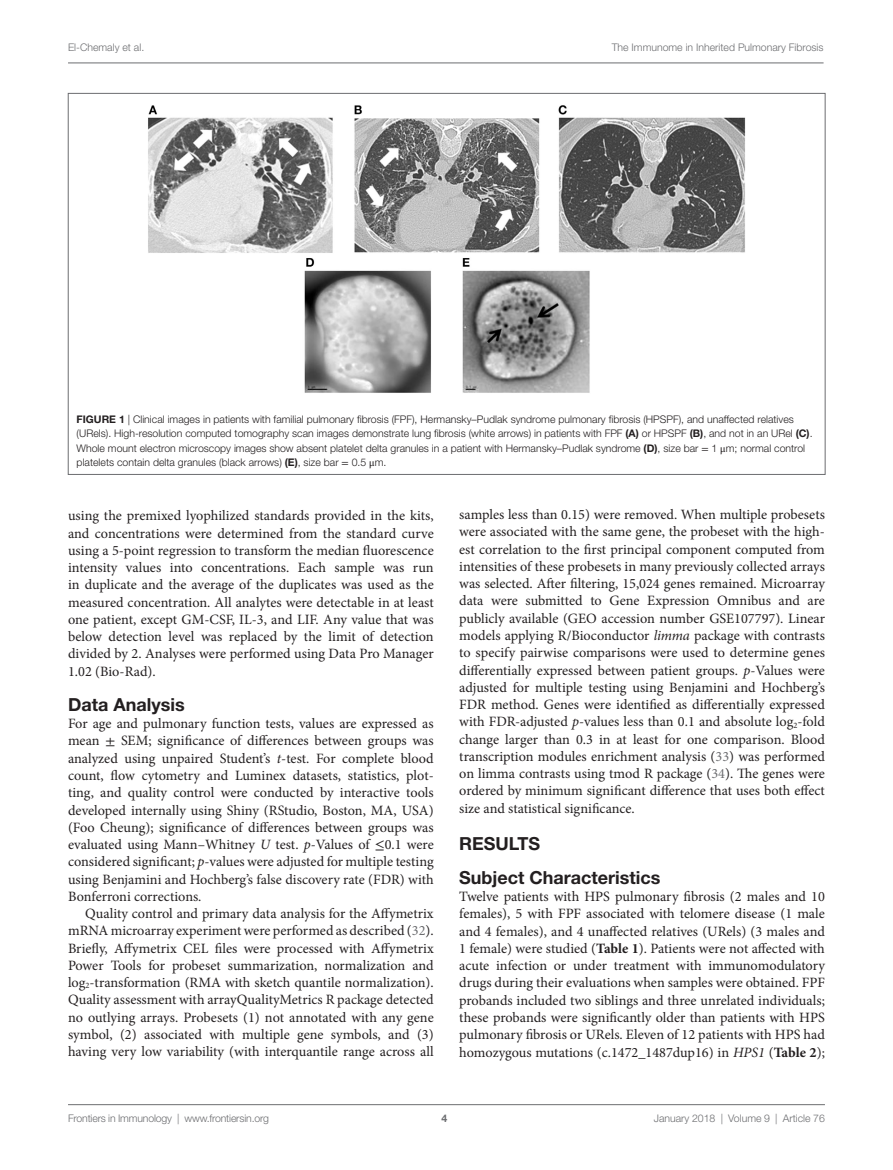
<style>
.page{position:relative;width:893px;height:1170px;background:#fff}
.page>*{position:absolute;margin:0;border:0;box-sizing:border-box;transform-origin:0 0}
.t1{font:700 18px/33.8px "Helvetica Neue LT Std";color:#231f20}
.t2{font:14.25px/17.2px "Minion Pro";color:#231f20;text-align:justify}
.t3{font:300 10.5px/14.2px "Helvetica Neue LT Std";color:#231f20}
.t4{font:300 10.5px "Helvetica Neue LT Std";color:#6c6d70}
.t5{font:700 10.5px "Helvetica Neue LT Std";color:#6c6d70}
.s1{font-weight:700}
.s2{font-family:"STIX General";font-weight:400}
.s3{font-family:"STIX General"}
.s4{font-style:italic}
.s5{color:#6c6d70}
</style>
<div class="page">
<img style="left:148px;top:105px;width:597px;height:288px">
<hr style="left:68px;top:63px;width:756px;height:1px;background:#6c6d70">
<hr style="left:68px;top:1104px;width:757px;height:1px;background:#6c6d70">
<p class="t4" style="left:68px;top:41px;width:78px">El-Chemaly et al.</p>
<p class="t4" style="left:612px;top:41px;width:213px">The Immunome in Inherited Pulmonary Fibrosis</p>
<p class="t3" style="left:77px;top:412px;width:737px"><span class="s1">Figure 1</span> | Clinical images in patients with familial pulmonary fibrosis (FPF), Hermansky–Pudlak syndrome pulmonary fibrosis (HPSPF), and unaffected relatives (URels). High-resolution computed tomography scan images demonstrate lung fibrosis (white arrows) in patients with FPF <span class="s1">(A)</span> or HPSPF <span class="s1">(B)</span>, and not in an URel <span class="s1">(C)</span>.<br>Whole mount electron microscopy images show absent platelet delta granules in a patient with Hermansky–Pudlak syndrome <span class="s1">(D)</span>, size bar <span class="s2">=</span> 1 <span class="s2">μ</span>m; normal control platelets contain delta granules (black arrows) <span class="s1">(E)</span>, size bar <span class="s2">=</span> 0.5 <span class="s2">μ</span>m.</p>
<p class="t2" style="left:68px;top:507px;width:367px">using the premixed lyophilized standards provided in the kits, and concentrations were determined from the standard curve using a 5-point regression to transform the median fluorescence intensity values into concentrations. Each sample was run in duplicate and the average of the duplicates was used as the measured concentration. All analytes were detectable in at least one patient, except GM-CSF, IL-3, and LIF. Any value that was below detection level was replaced by the limit of detection divided by 2. Analyses were performed using Data Pro Manager 1.02 (Bio-Rad).</p>
<p class="t1" style="left:68px;top:687px;width:118px">Data Analysis</p>
<p class="t2" style="left:68px;top:715px;width:367px">For age and pulmonary function tests, values are expressed as mean <span class="s3">±</span> SEM; significance of differences between groups was analyzed using unpaired Student’s <span class="s4">t</span>-test. For complete blood count, flow cytometry and Luminex datasets, statistics, plot&shy;ting, and quality control were conducted by interactive tools developed internally using Shiny (RStudio, Boston, MA, USA) (Foo Cheung); significance of differences between groups was evaluated using Mann–Whitney <span class="s4">U</span> test. <span class="s4">p</span>-Values of <span class="s3">≤</span>0.1 were considered significant; <span class="s4">p</span>-values were adjusted for multiple testing using Benjamini and Hochberg’s false discovery rate (FDR) with Bonferroni corrections.</p>
<p class="t2" style="left:68px;top:904px;width:367px;text-indent:17px">Quality control and primary data analysis for the Affymetrix mRNA microarray experiment were performed as described (<span class="s5">32</span>).<br>Briefly, Affymetrix CEL files were processed with Affymetrix Power Tools for probeset summarization, normalization and log<sub>2</sub>-transformation (RMA with sketch quantile normalization).<br>Quality assessment with arrayQualityMetrics R package detected no outlying arrays. Probesets (1) not annotated with any gene symbol, (2) associated with multiple gene symbols, and (3) having very low variability (with interquantile range across all</p>
<p class="t2" style="left:459px;top:506px;width:367px">samples less than 0.15) were removed. When multiple probesets were associated with the same gene, the probeset with the high&shy;est correlation to the first principal component computed from intensities of these probesets in many previously collected arrays was selected. After filtering, 15,024 genes remained. Microarray data were submitted to Gene Expression Omnibus and are publicly available (GEO accession number GSE107797). Linear models applying R/Bioconductor <span class="s4">limma</span> package with contrasts to specify pairwise comparisons were used to determine genes differentially expressed between patient groups. <span class="s4">p</span>-Values were adjusted for multiple testing using Benjamini and Hochberg’s FDR method. Genes were identified as differentially expressed with FDR-adjusted <span class="s4">p</span>-values less than 0.1 and absolute log<sub>2</sub>-fold change larger than 0.3 in at least for one comparison. Blood transcription modules enrichment analysis (<span class="s5">33</span>) was performed on limma contrasts using tmod R package (<span class="s5">34</span>). The genes were ordered by minimum significant difference that uses both effect size and statistical significance.</p>
<p class="t1" style="left:459px;top:826px;width:13px">RES</p>
<p class="t1" style="left:459px;top:826px;width:203px;text-indent:36px">ULTS<br>Subject Characteristics</p>
<p class="t2" style="left:459px;top:887px;width:367px">Twelve patients with HPS pulmonary fibrosis (2 males and 10 females), 5 with FPF associated with telomere disease (1 male and 4 females), and 4 unaffected relatives (URels) (3 males and 1 female) were studied (<span class="s1">Table 1</span>). Patients were not affected with acute infection or under treatment with immunomodulatory drugs during their evaluations when samples were obtained. FPF probands included two siblings and three unrelated individuals; these probands were significantly older than patients with HPS pulmonary fibrosis or URels. Eleven of 12 patients with HPS had homozygous mutations (c.1472_1487dup16) in <span class="s4">HPS1</span> (<span class="s1">Table 2</span>);</p>
<p class="t4" style="left:68px;top:1111px;width:203px">Frontiers in Immunology | www.frontiersin.org</p>
<p class="t4" style="left:654px;top:1111px;width:173px">January 2018 | Volume 9 | Article 76</p>
<p class="t5" style="left:441px;top:1111px;width:7px">4</p>
</div>
